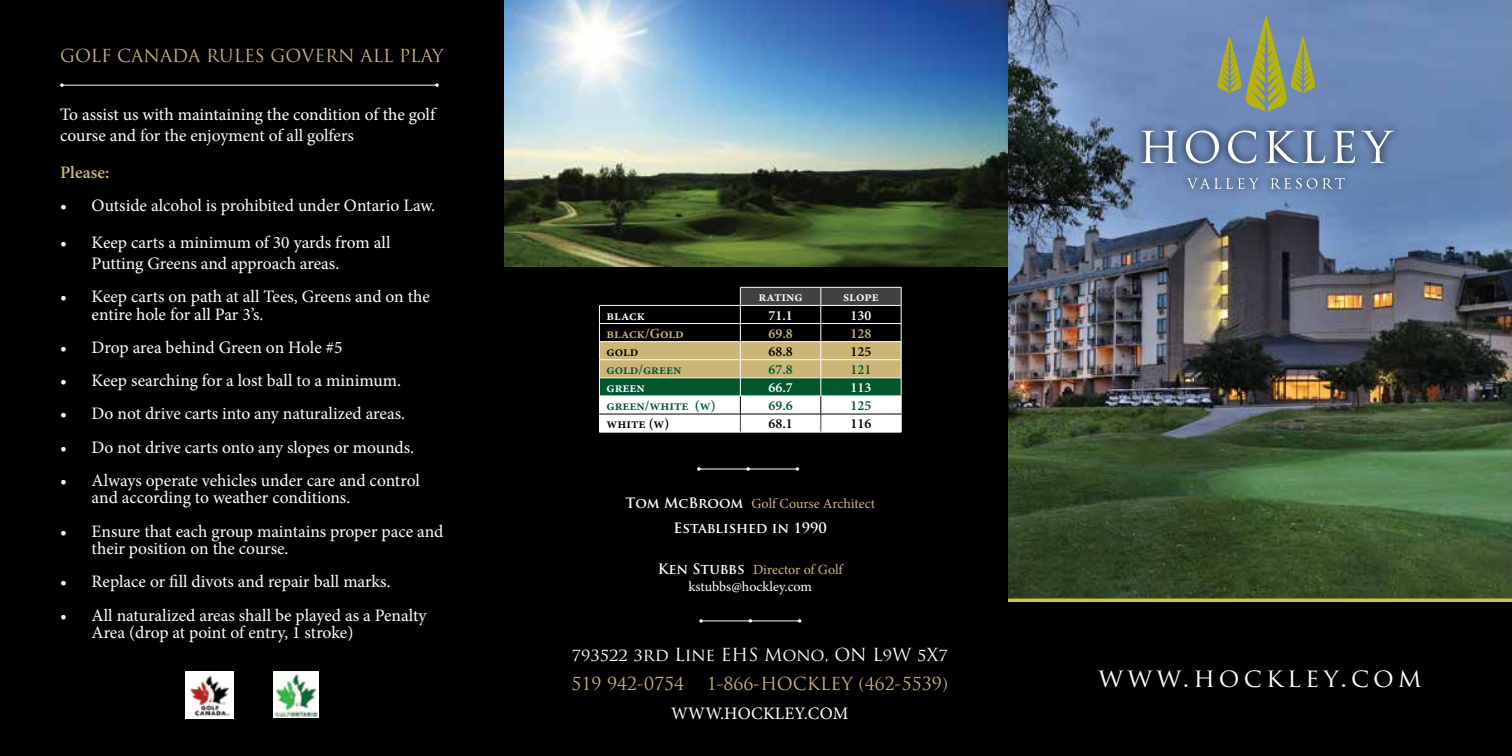
<style>
.page{position:relative;width:1512px;height:756px;background:#fff}
.page>*{position:absolute;margin:0;border:0;box-sizing:border-box;transform-origin:0 0}
.t1{font:25.72px "Trajan Pro";letter-spacing:.16em;color:#fff}
.t2{font:17.5px/17.5px "Minion Pro";color:#fff}
.t3{font:17.5px "Trajan Pro";color:#cbb677}
.t4{font:17.5px "Trajan Pro";color:#fff}
.t5{font:600 17.5px "Minion Pro";color:#cbb677}
.t6{font:14px/17.5px "Minion Pro";color:#fff;text-align:center}
.t7{font:600 14px "Minion Pro";color:#00572d}
.t8{font:600 14px "Minion Pro";color:#fff}
.t9{font:14px "Minion Pro";color:#cbb677}
.t10{font:600 14px "Minion Pro";color:#000}
.t11{font:700 14px "Trajan Pro";color:#fff}
.t12{font:600 14px "Minion Pro";color:#cbb677}
.s1{font-family:"Trajan Pro";font-weight:700;color:#fff}
.s2{font-family:"Trajan Pro";font-weight:700}
.s3{color:#cbb677}
</style>
<div class="page">
<div style="left:0;top:0;width:1008px;height:756px;background:#000"></div>
<hr style="left:699px;top:469px;width:98px;height:1px;background:#fff">
<svg style="left:697px;top:467px;width:4px;height:4px"></svg>
<svg style="left:746px;top:467px;width:4px;height:4px"></svg>
<hr style="left:62px;top:85px;width:375px;height:1px;background:#fff">
<svg style="left:60px;top:83px;width:4px;height:4px"></svg>
<svg style="left:435px;top:83px;width:4px;height:4px"></svg>
<hr style="left:701px;top:620px;width:99px;height:1px;background:#fff">
<svg style="left:699px;top:619px;width:4px;height:4px"></svg>
<img style="left:1008px;top:0;width:504px;height:599px">
<div style="left:1008px;top:602px;width:504px;height:154px;background:#000"></div>
<hr style="left:1008px;top:599px;width:504px;height:3px;background:#c9c637">
<div style="left:1134px;top:122px;width:267px;height:75px;background:#000;opacity:.86"></div>
<svg style="left:1142px;top:131px;width:35px;height:32px"></svg>
<svg style="left:1186px;top:131px;width:33px;height:32px"></svg>
<svg style="left:1228px;top:131px;width:28px;height:32px"></svg>
<svg style="left:1265px;top:131px;width:60px;height:32px"></svg>
<svg style="left:1333px;top:131px;width:22px;height:32px"></svg>
<svg style="left:1361px;top:131px;width:33px;height:32px"></svg>
<svg style="left:1187px;top:178px;width:72px;height:11px"></svg>
<svg style="left:1270px;top:178px;width:75px;height:11px"></svg>
<svg style="left:1217px;top:16px;width:98px;height:97px;background:#849684"></svg>
<img style="left:504px;top:0;width:504px;height:266px">
<img style="left:185px;top:672px;width:49px;height:47px">
<img style="left:273px;top:672px;width:46px;height:45px">
<hr style="left:599px;top:432px;width:141px;height:1px;background:#fff">
<hr style="left:740px;top:432px;width:81px;height:1px;background:#fff">
<hr style="left:821px;top:432px;width:80px;height:1px;background:#fff">
<svg style="left:599px;top:287px;width:303px;height:145px"></svg>
<hr style="left:599px;top:414px;width:141px;height:1px;background:#000">
<hr style="left:740px;top:414px;width:81px;height:1px;background:#000">
<hr style="left:821px;top:414px;width:80px;height:1px;background:#000">
<p class="t3" style="left:60px;top:45px;width:385px">GOLF CANADA RULES GOVERN ALL PLAY</p>
<p class="t2" style="left:60px;top:104px;width:377px;line-height:21px">To assist us with maintaining the condition of the golf course and for the enjoyment of all golfers</p>
<p class="t5" style="left:60px;top:160px;width:51px">Please:</p>
<p class="t2" style="left:60px;top:197px;width:377px">• Outside alcohol is prohibited under Ontario Law.</p>
<p class="t2" style="left:92px;top:232px;width:300px;line-height:21px;text-indent:-32px">• Keep carts a minimum of 30 yards from all<br>Putting Greens and approach areas.</p>
<p class="t2" style="left:92px;top:288px;width:340px;text-indent:-32px">• Keep carts on path at all Tees, Greens and on the entire hole for all Par 3’s.</p>
<p class="t2" style="left:60px;top:339px;width:284px">• Drop area behind Green on Hole #5</p>
<p class="t2" style="left:60px;top:372px;width:342px">• Keep searching for a lost ball to a minimum.</p>
<p class="t2" style="left:60px;top:405px;width:346px">• Do not drive carts into any naturalized areas.</p>
<p class="t2" style="left:60px;top:438px;width:356px">• Do not drive carts onto any slopes or mounds.</p>
<p class="t2" style="left:92px;top:472px;width:330px;text-indent:-32px">• Always operate vehicles under care and control and according to weather conditions.</p>
<p class="t2" style="left:92px;top:522px;width:353px;text-indent:-32px">• Ensure that each group maintains proper pace and their position on the course.</p>
<p class="t2" style="left:60px;top:573px;width:332px">• Replace or fill divots and repair ball marks.</p>
<p class="t2" style="left:92px;top:606px;width:337px;text-indent:-32px">• All naturalized areas shall be played as a Penalty<br>Area (drop at point of entry, 1 stroke)</p>
<p class="t8" style="left:759px;top:287px;width:46px">rating</p>
<p class="t8" style="left:843px;top:287px;width:37px">slope</p>
<p class="t8" style="left:606px;top:305px;width:40px">black</p>
<p class="t8" style="left:769px;top:305px;width:26px">71.1</p>
<p class="t8" style="left:851px;top:305px;width:22px">130</p>
<p class="t12" style="left:606px;top:324px;width:79px">black/Gold</p>
<p class="t12" style="left:769px;top:324px;width:26px">69.8</p>
<p class="t12" style="left:851px;top:324px;width:22px">128</p>
<p class="t10" style="left:606px;top:342px;width:33px">gold</p>
<p class="t10" style="left:769px;top:342px;width:26px">68.8</p>
<p class="t10" style="left:851px;top:342px;width:22px">125</p>
<p class="t7" style="left:606px;top:360px;width:76px">gold/green</p>
<p class="t7" style="left:769px;top:360px;width:26px">67.8</p>
<p class="t7" style="left:851px;top:360px;width:22px">121</p>
<p class="t8" style="left:606px;top:378px;width:40px">green</p>
<p class="t8" style="left:769px;top:378px;width:26px">66.7</p>
<p class="t8" style="left:851px;top:378px;width:22px">113</p>
<p class="t7" style="left:606px;top:396px;width:111px">green/white (w)</p>
<p class="t7" style="left:769px;top:396px;width:26px">69.6</p>
<p class="t7" style="left:851px;top:396px;width:22px">125</p>
<p class="t10" style="left:606px;top:414px;width:64px">white (w)</p>
<p class="t10" style="left:769px;top:414px;width:26px">68.1</p>
<p class="t10" style="left:851px;top:414px;width:22px">116</p>
<p class="t9" style="left:626px;top:494px;width:251px"><span class="s1">Tom McBroom</span> Golf Course Architect</p>
<p class="t11" style="left:674px;top:519px;width:155px">Established in 1990</p>
<p class="t6" style="left:658px;top:561px;width:186px"><span class="s2">Ken Stubbs</span> <span class="s3">Director of Golf </span>kstubbs@hockley.com</p>
<p class="t4" style="left:572px;top:643px;width:378px">793522 3rd Line EHS Mono, ON L9W 5X7</p>
<p class="t3" style="left:572px;top:672px;width:114px">519 942-0754</p>
<p class="t3" style="left:707px;top:672px;width:243px">1-866-HOCKLEY (462-5539)</p>
<p class="t2" style="left:671px;top:704px;width:179px">WWW.HOCKLEY.COM</p>
<h1 class="t1" style="left:1098px;top:661px;width:325px">www.hockley.com</h1>
</div>
